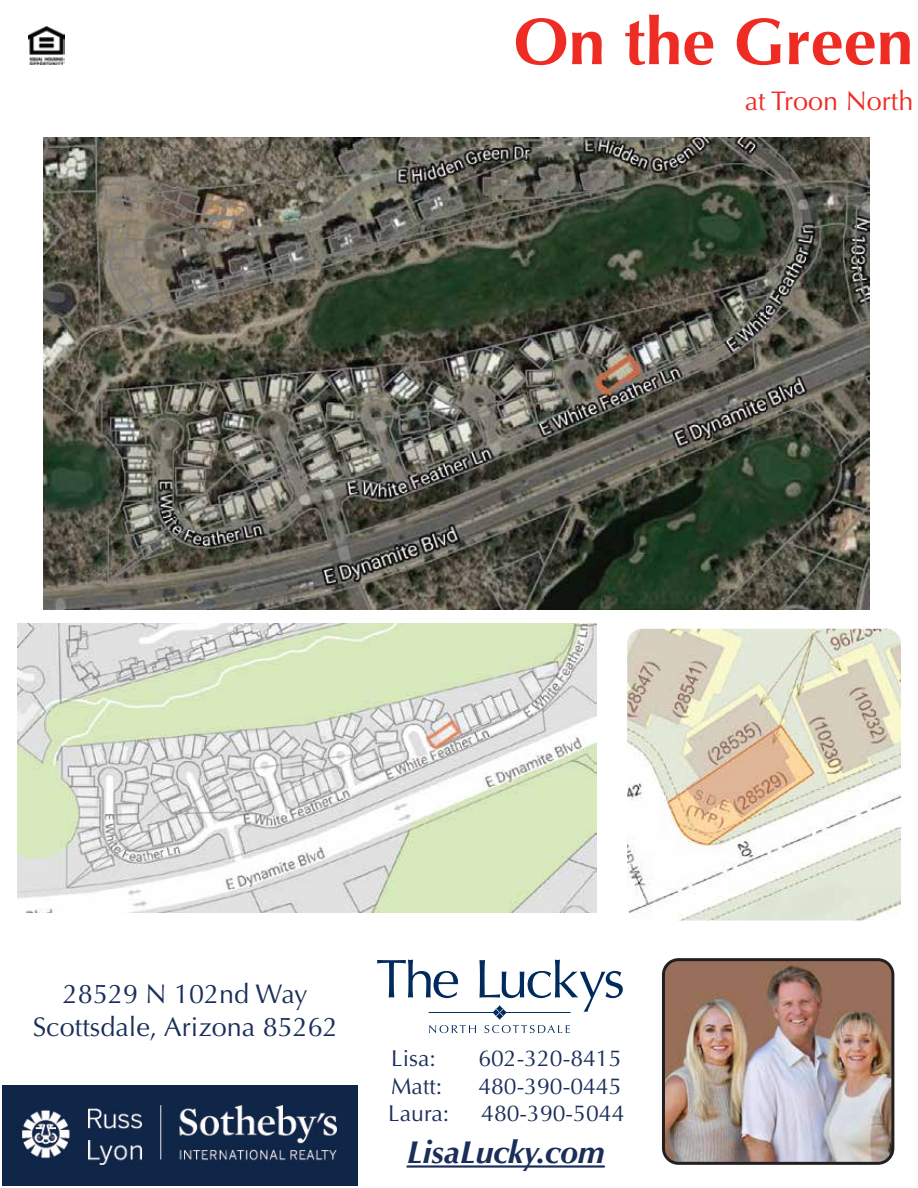
<style>
.page{position:relative;width:918px;height:1188px;background:#fff}
.page>*{position:absolute;margin:0;border:0;box-sizing:border-box;transform-origin:0 0}
.t1{font:700 66px "Optima";color:#ee2c24}
.t2{font:italic 700 31.8px "Optima";color:#1a2e5a}
.t3{font:27px/32.4px "Optima";color:#1a2e5a;text-align:center}
.t4{font:27px "Optima";color:#ee2c24}
.t5{font:22.95px "Optima";color:#1a2e5a}
</style>
<div class="page">
<img style="left:2px;top:1085px;width:355px;height:101px">
<img style="left:29px;top:27px;width:36px;height:37px">
<svg style="left:407px;top:1166px;width:198px;height:1px"></svg>
<svg style="left:377px;top:960px;width:81px;height:38px"></svg>
<svg style="left:479px;top:960px;width:144px;height:52px"></svg>
<svg style="left:429px;top:1025px;width:47px;height:8px"></svg>
<svg style="left:484px;top:1025px;width:86px;height:8px"></svg>
<svg style="left:492px;top:1009px;width:8px;height:7px"></svg>
<svg style="left:496px;top:1005px;width:7px;height:8px"></svg>
<svg style="left:496px;top:1012px;width:7px;height:8px"></svg>
<svg style="left:500px;top:1009px;width:7px;height:7px"></svg>
<hr style="left:503px;top:1012px;width:68px;height:1px;background:#002b5c">
<hr style="left:429px;top:1012px;width:67px;height:1px;background:#002b5c">
<img style="left:662px;top:958px;width:232px;height:207px">
<img style="left:17px;top:623px;width:579px;height:290px">
<img style="left:44px;top:137px;width:826px;height:472px">
<img style="left:627px;top:629px;width:274px;height:291px">
<h1 class="t1" style="left:514px;top:3px;width:401px">On the Green</h1>
<p class="t4" style="left:745px;top:85px;width:170px">at Troon North</p>
<p class="t3" style="left:33px;top:978px;width:307px">28529 N 102nd Way<br>Scottsdale, Arizona 85262</p>
<p class="t5" style="left:391px;top:1045px;width:46px">Lisa:</p>
<p class="t5" style="left:478px;top:1045px;width:145px">602-320-8415</p>
<p class="t5" style="left:391px;top:1073px;width:53px">Matt:</p>
<p class="t5" style="left:478px;top:1073px;width:145px">480-390-0445</p>
<p class="t5" style="left:388px;top:1100px;width:63px">Laura:</p>
<p class="t5" style="left:481px;top:1100px;width:145px">480-390-5044</p>
<h2 class="t2" style="left:407px;top:1134px;width:199px">LisaLucky.com</h2>
</div>
